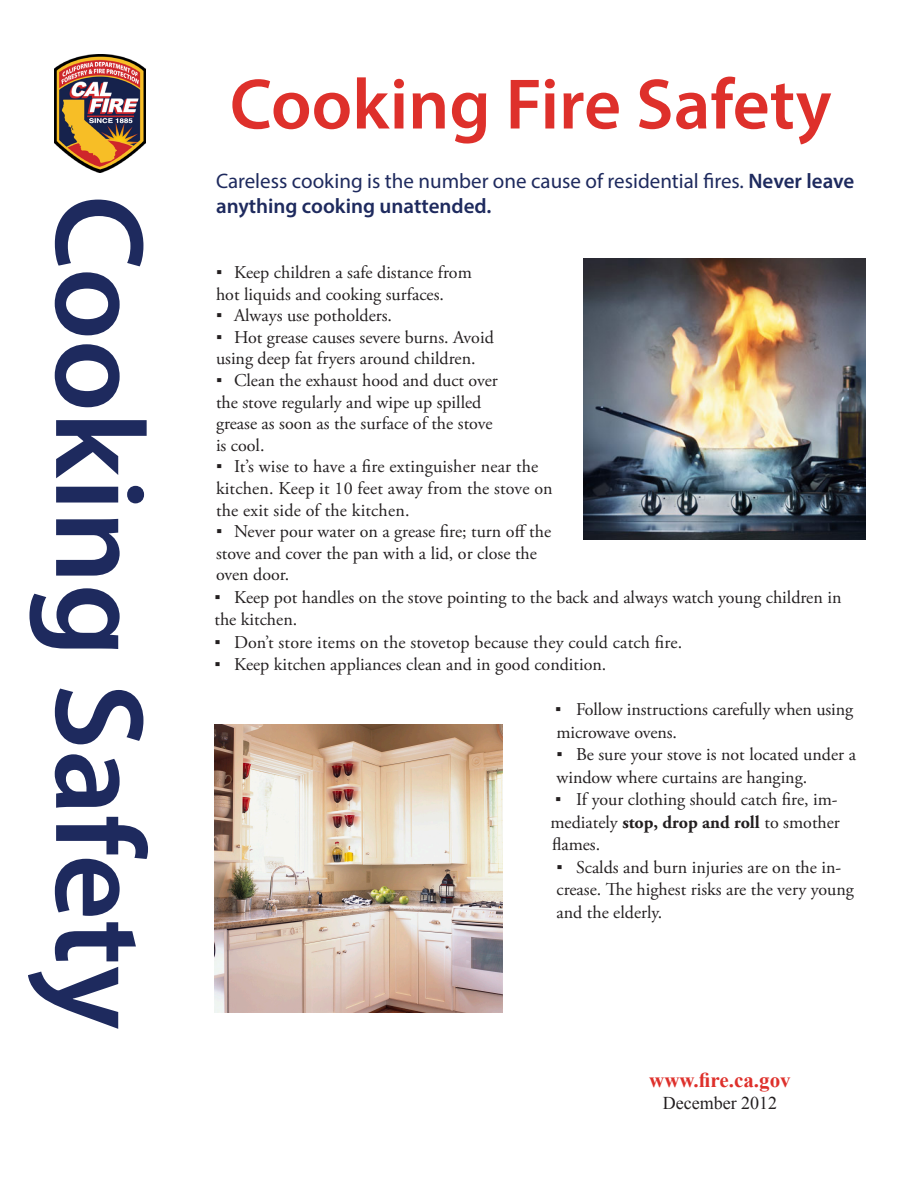
<style>
.page{position:relative;width:918px;height:1188px;background:#fff}
.page>*{position:absolute;margin:0;border:0;box-sizing:border-box;transform-origin:0 0}
.t1{font:600 127.5px "Myriad Pro";color:#1e2a5e}
.t2{font:600 72px "Myriad Pro";color:#de302b}
.t3{font:21px/25.2px "Myriad Pro";color:#1e2a5e}
.t4{font:700 21px "Times New Roman";color:#de302b}
.t5{font:18px/21.6px "Adobe Garamond Pro";color:#231f20}
.t6{font:18px "Times New Roman";color:#231f20}
.s1{font-weight:600}
.s2{font-family:"Times New Roman"}
.s3{font-weight:700}
</style>
<div class="page">
<img style="left:54px;top:54px;width:91px;height:118px">
<img style="left:214px;top:724px;width:289px;height:289px">
<img style="left:583px;top:258px;width:282px;height:282px">
<p class="t1" style="left:180px;top:195px;width:836px;rotate:90deg">Cooking Safety</p>
<p class="t2" style="left:230px;top:59px;width:603px">Cooking Fire Safety</p>
<p class="t3" style="left:216px;top:168px;width:640px">Careless cooking is the number one cause of residential fires. <span class="s1">Never leave anything cooking unattended.</span></p>
<p class="t5" style="left:216px;top:262px;width:257px"><span class="s2">▪</span> Keep children a safe distance from hot liquids and cooking surfaces.</p>
<p class="t5" style="left:216px;top:305px;width:178px"><span class="s2">▪</span> Always use potholders.</p>
<p class="t5" style="left:216px;top:327px;width:279px"><span class="s2">▪</span> Hot grease causes severe burns. Avoid using deep fat fryers around children.</p>
<p class="t5" style="left:216px;top:370px;width:283px"><span class="s2">▪</span> Clean the exhaust hood and duct over the stove regularly and wipe up spilled grease as soon as the surface of the stove is cool.</p>
<p class="t5" style="left:216px;top:457px;width:338px"><span class="s2">▪</span> It’s wise to have a fire extinguisher near the kitchen. Keep it 10 feet away from the stove on the exit side of the kitchen.</p>
<p class="t5" style="left:216px;top:521px;width:337px"><span class="s2">▪</span> Never pour water on a grease fire; turn off the stove and cover the pan with a lid, or close the oven door.</p>
<p class="t5" style="left:214px;top:587px;width:628px;line-height:22.5px"><span class="s2">▪</span> Keep pot handles on the stove pointing to the back and always watch young children in the kitchen.</p>
<p class="t5" style="left:214px;top:632px;width:469px"><span class="s2">▪</span> Don’t store items on the stovetop because they could catch fire.</p>
<p class="t5" style="left:214px;top:655px;width:393px"><span class="s2">▪</span> Keep kitchen appliances clean and in good condition.</p>
<p class="t5" style="left:555px;top:699px;width:300px;line-height:22.5px"><span class="s2">▪</span> Follow instructions carefully when using microwave ovens.</p>
<p class="t5" style="left:556px;top:744px;width:301px;line-height:22.5px"><span class="s2">▪</span> Be sure your stove is not located under a window where curtains are hanging.</p>
<p class="t5" style="left:550px;top:789px;width:291px;line-height:22.5px"><span class="s2">▪</span> If your clothing should catch fire, im&shy;mediately <span class="s3">stop, drop and roll</span> to smother flames.</p>
<p class="t5" style="left:556px;top:857px;width:299px;line-height:22.5px"><span class="s2">▪</span> Scalds and burn injuries are on the in&shy;crease. The highest risks are the very young and the elderly.</p>
<p class="t4" style="left:649px;top:1065px;width:143px">www.fire.ca.gov</p>
<p class="t6" style="left:663px;top:1090px;width:116px">December 2012</p>
</div>
